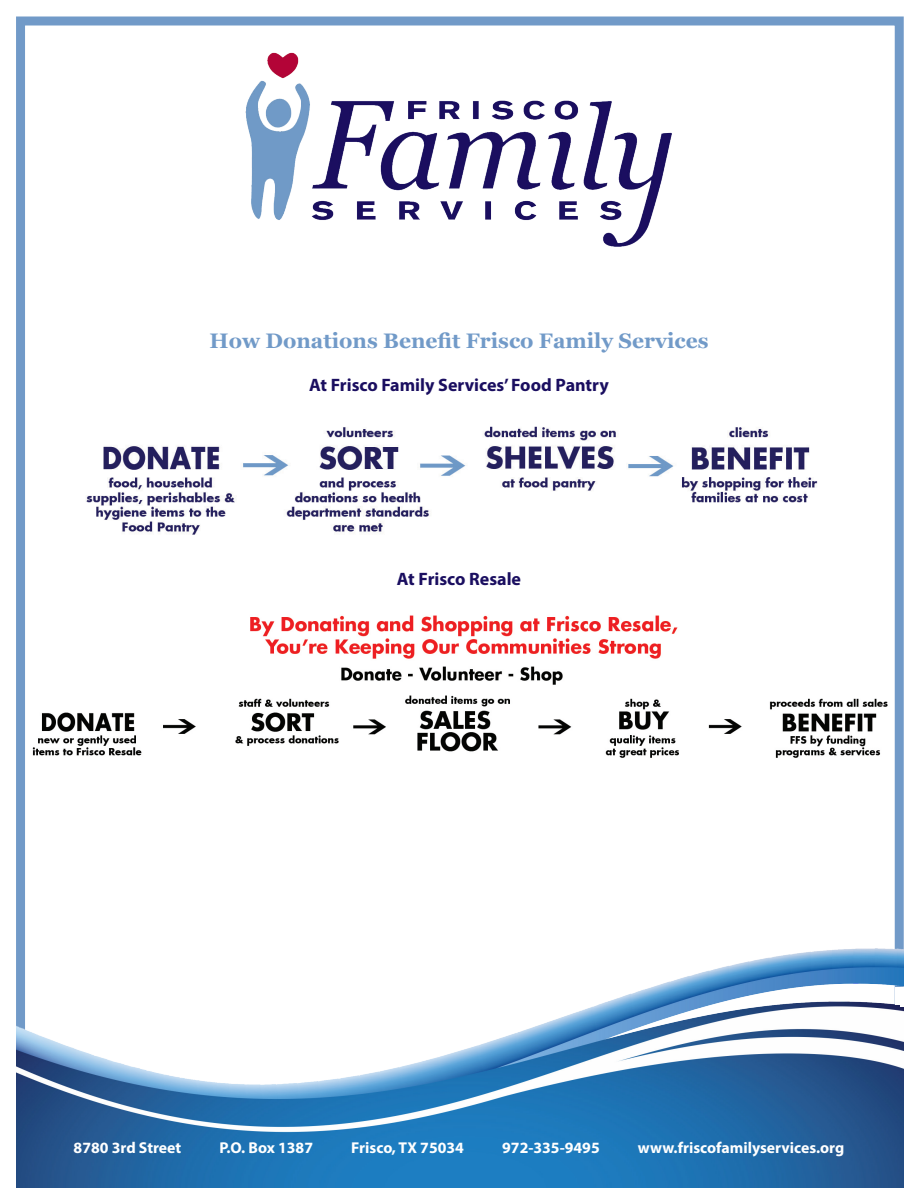
<style>
.page{position:relative;width:918px;height:1188px;background:#fff}
.page>*{position:absolute;margin:0;border:0;box-sizing:border-box;transform-origin:0 0}
.t1{font:700 21px "Georgia";color:#719ac8}
.t2{font:700 18px "Myriad Pro";color:#1a0e60}
.t3{font:700 15.75px "Myriad Pro";color:#fff}
</style>
<div class="page">
<img style="left:32px;top:615px;width:856px;height:143px">
<div style="left:16px;top:16px;width:888px;height:1160px;border:9px solid #719ac8"></div>
<img style="left:245px;top:52px;width:427px;height:195px">
<img style="left:16px;top:949px;width:888px;height:239px">
<div style="left:895px;top:987px;width:9px;height:18px;background:#fff"></div>
<img style="left:86px;top:426px;width:732px;height:109px">
<p class="t1" style="left:210px;top:325px;width:500px">How Donations Benefit Frisco Family Services</p>
<p class="t2" style="left:309px;top:373px;width:301px">At Frisco Family Services’ Food Pantry</p>
<p class="t2" style="left:397px;top:567px;width:126px">At Frisco Resale</p>
<p class="t3" style="left:74px;top:1138px;width:109px">8780 3rd Street</p>
<p class="t3" style="left:220px;top:1138px;width:95px">P.O. Box 1387</p>
<p class="t3" style="left:351px;top:1138px;width:114px">Frisco, TX 75034</p>
<p class="t3" style="left:502px;top:1138px;width:99px">972-335-9495</p>
<p class="t3" style="left:638px;top:1138px;width:208px">www.friscofamilyservices.org</p>
</div>
